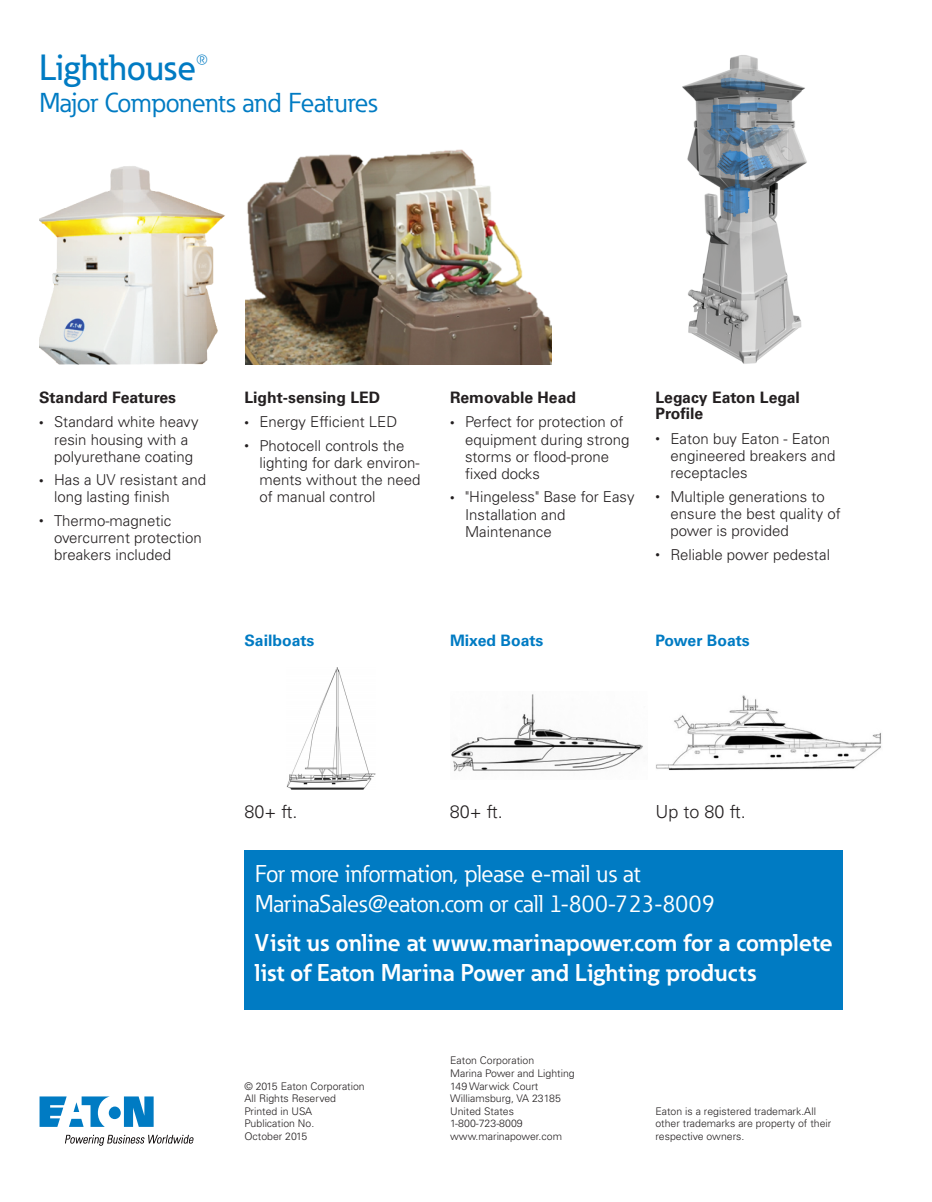
<style>
.page{position:relative;width:932px;height:1202px;background:#fff}
.page>*{position:absolute;margin:0;border:0;box-sizing:border-box;transform-origin:0 0}
.t1{font:500 36px "Eaton";color:#007bc3}
.t2{font:27px "Eaton";letter-spacing:-.02em;color:#007bc3}
.t3{font:700 24px/30px "Eaton";color:#fff}
.t4{font:24px/30px "Eaton";color:#fff}
.t5{font:300 18px "Univers LT Std";color:#231f20}
.t6{font:700 15.75px/16.5px "Univers LT Std";color:#231f20}
.t7{font:700 15.75px "Univers LT Std";color:#007bc3}
.t8{font:300 15px/17.2px "Univers LT Std";color:#231f20}
.t9{font:300 10.5px/12.6px "Univers LT Std";color:#231f20}
.s1{font-size:9px}
</style>
<div class="page">
<svg style="left:40px;top:1096px;width:114px;height:30px"></svg>
<svg style="left:65px;top:1134px;width:128px;height:11px"></svg>
<div style="left:244px;top:850px;width:599px;height:160px;background:#007bc3"></div>
<img style="left:39px;top:166px;width:186px;height:198px">
<img style="left:245px;top:149px;width:306px;height:215px">
<img style="left:682px;top:55px;width:125px;height:309px">
<img style="left:286px;top:667px;width:89px;height:122px">
<img style="left:451px;top:694px;width:192px;height:78px">
<img style="left:656px;top:695px;width:226px;height:75px">
<h1 class="t1" style="left:39px;top:55px;width:172px">Lighthouse®</h1>
<h2 class="t2" style="left:39px;top:86px;width:340px">Major Components and Features</h2>
<p class="t6" style="left:39px;top:390px;width:138px">Standard Features</p>
<p class="t8" style="left:54px;top:415px;width:146px;text-indent:-15px"><span class="s1">•</span> Standard white heavy resin housing with a polyurethane coating</p>
<p class="t8" style="left:54px;top:472px;width:153px;text-indent:-15px"><span class="s1">•</span> Has a UV resistant and long lasting finish</p>
<p class="t8" style="left:54px;top:513px;width:149px;text-indent:-15px"><span class="s1">•</span> Thermo-magnetic overcurrent protection breakers included</p>
<p class="t6" style="left:244px;top:390px;width:137px">Light-sensing LED</p>
<p class="t8" style="left:244px;top:415px;width:154px"><span class="s1">•</span> Energy Efficient LED</p>
<p class="t8" style="left:259px;top:438px;width:162px;text-indent:-15px"><span class="s1">•</span> Photocell controls the lighting for dark environ&shy;ments without the need of manual control</p>
<p class="t6" style="left:450px;top:390px;width:127px">Removable Head</p>
<p class="t8" style="left:465px;top:415px;width:166px;text-indent:-15px"><span class="s1">•</span> Perfect for protection of equipment during strong storms or flood-prone fixed docks</p>
<p class="t8" style="left:465px;top:490px;width:171px;text-indent:-15px"><span class="s1">•</span> "Hingeless" Base for Easy<br>Installation and<br>Maintenance</p>
<p class="t6" style="left:655px;top:390px;width:146px">Legacy Eaton Legal<br>Profile</p>
<p class="t8" style="left:670px;top:431px;width:166px;text-indent:-15px"><span class="s1">•</span> Eaton buy Eaton - Eaton engineered breakers and receptacles</p>
<p class="t8" style="left:670px;top:489px;width:172px;text-indent:-15px"><span class="s1">•</span> Multiple generations to ensure the best quality of power is provided</p>
<p class="t8" style="left:655px;top:547px;width:176px"><span class="s1">•</span> Reliable power pedestal</p>
<p class="t7" style="left:244px;top:635px;width:72px">Sailboats</p>
<p class="t7" style="left:450px;top:635px;width:95px">Mixed Boats</p>
<p class="t7" style="left:655px;top:635px;width:96px">Power Boats</p>
<p class="t5" style="left:244px;top:805px;width:54px">80+ ft.</p>
<p class="t5" style="left:450px;top:805px;width:54px">80+ ft.</p>
<p class="t5" style="left:655px;top:805px;width:92px">Up to 80 ft.</p>
<h3 class="t4" style="left:255px;top:858px;width:461px">For more information, please e-mail us at<br>MarinaSales@eaton.com or call 1-800-723-8009</h3>
<h3 class="t3" style="left:255px;top:929px;width:579px">Visit us online at www.marinapower.com for a complete list of Eaton Marina Power and Lighting products</h3>
<p class="t9" style="left:244px;top:1080px;width:122px">© 2015 Eaton Corporation<br>All Rights Reserved<br>Printed in USA<br>Publication No.<br>October 2015</p>
<p class="t9" style="left:450px;top:1055px;width:126px">Eaton Corporation<br>Marina Power and Lighting<br>149 Warwick Court<br>Williamsburg, VA 23185<br>United States<br>1-800-723-8009 www.marinapower.com</p>
<p class="t9" style="left:655px;top:1105px;width:177px">Eaton is a registered trademark.All other trademarks are property of their respective owners.</p>
</div>
